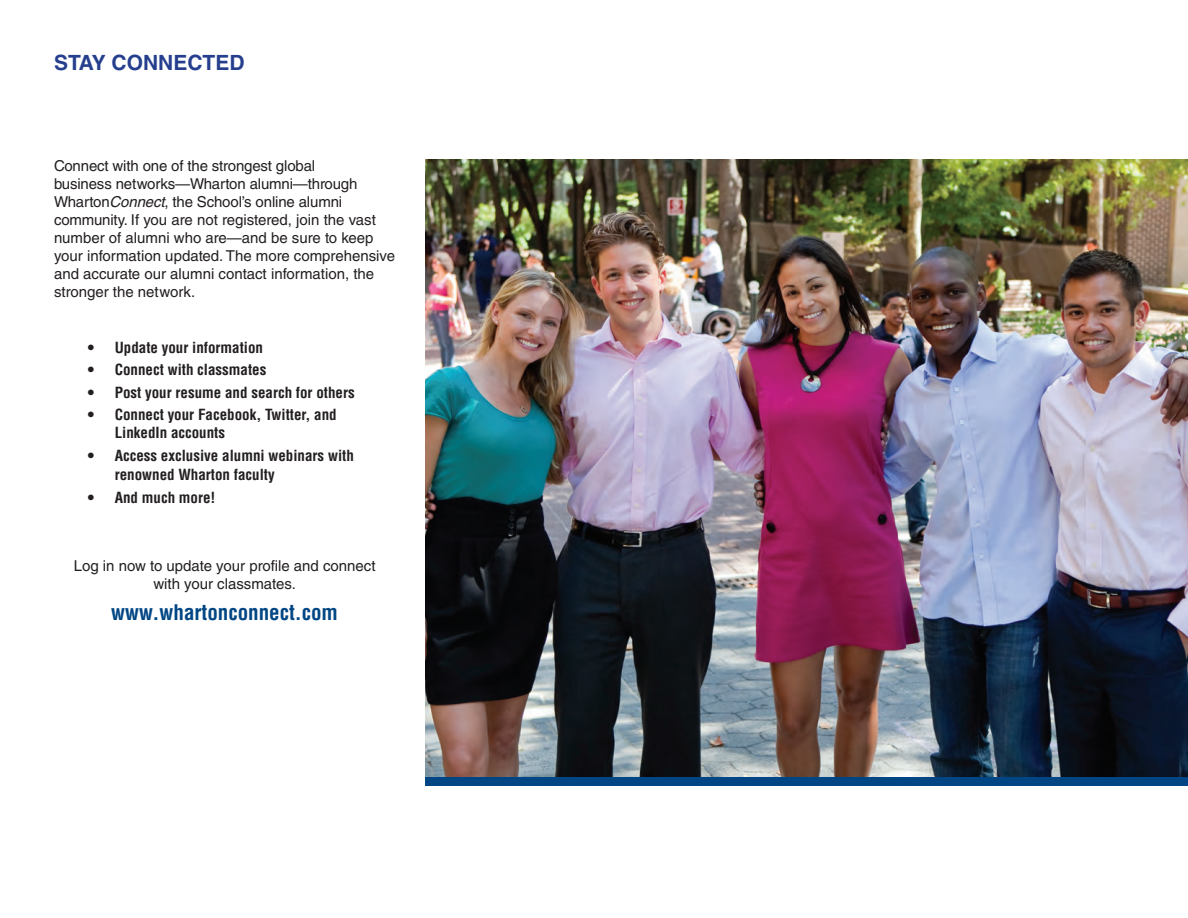
<style>
.page{position:relative;width:1188px;height:918px;background:#fff}
.page>*{position:absolute;margin:0;border:0;box-sizing:border-box;transform-origin:0 0}
.paragraph{font:700 condensed 21px "Helvetica CE";color:#004684}
.Page-header{font:700 21px "Helvetica CE";color:#253f8e}
.paragraph-2{font:15px/18px "Helvetica LT Std";color:#231f20}
.t1{font:700 condensed 15px/18px "Helvetica CE";color:#231f20}
.s1{font-family:"Helvetica CE";font-style:italic}
</style>
<div class="page">
<img style="left:426px;top:160px;width:762px;height:618px">
<div style="left:426px;top:778px;width:762px;height:8px;background:#004684"></div>
<p class="Page-header" style="left:54px;top:50px;width:192px">STAY CONNECTED</p>
<p class="paragraph-2" style="left:54px;top:156px;width:343px">Connect with one of the strongest global<br>business networks—Wharton alumni—through Wharton<span class="s1">Connect</span>, the School’s online alumni community. If you are not registered, join the vast number of alumni who are—and be sure to keep your information updated. The more comprehensive and accurate our alumni contact information, the stronger the network.</p>
<p class="t1" style="left:88px;top:338px;width:177px">• Update your information</p>
<p class="t1" style="left:88px;top:361px;width:180px">• Connect with classmates</p>
<p class="t1" style="left:88px;top:383px;width:268px">• Post your resume and search for others</p>
<p class="t1" style="left:115px;top:406px;width:223px;text-indent:-27px">• Connect your Facebook, Twitter, and<br>LinkedIn accounts</p>
<p class="t1" style="left:115px;top:445px;width:241px;line-height:19.5px;text-indent:-27px">• Access exclusive alumni webinars with renowned Wharton faculty</p>
<p class="t1" style="left:88px;top:488px;width:129px">• And much more!</p>
<p class="paragraph-2" style="left:74px;top:557px;width:303px;text-align:center">Log in now to update your profile and connect with your classmates.</p>
<p class="paragraph" style="left:111px;top:600px;width:228px">www.whartonconnect.com</p>
</div>
